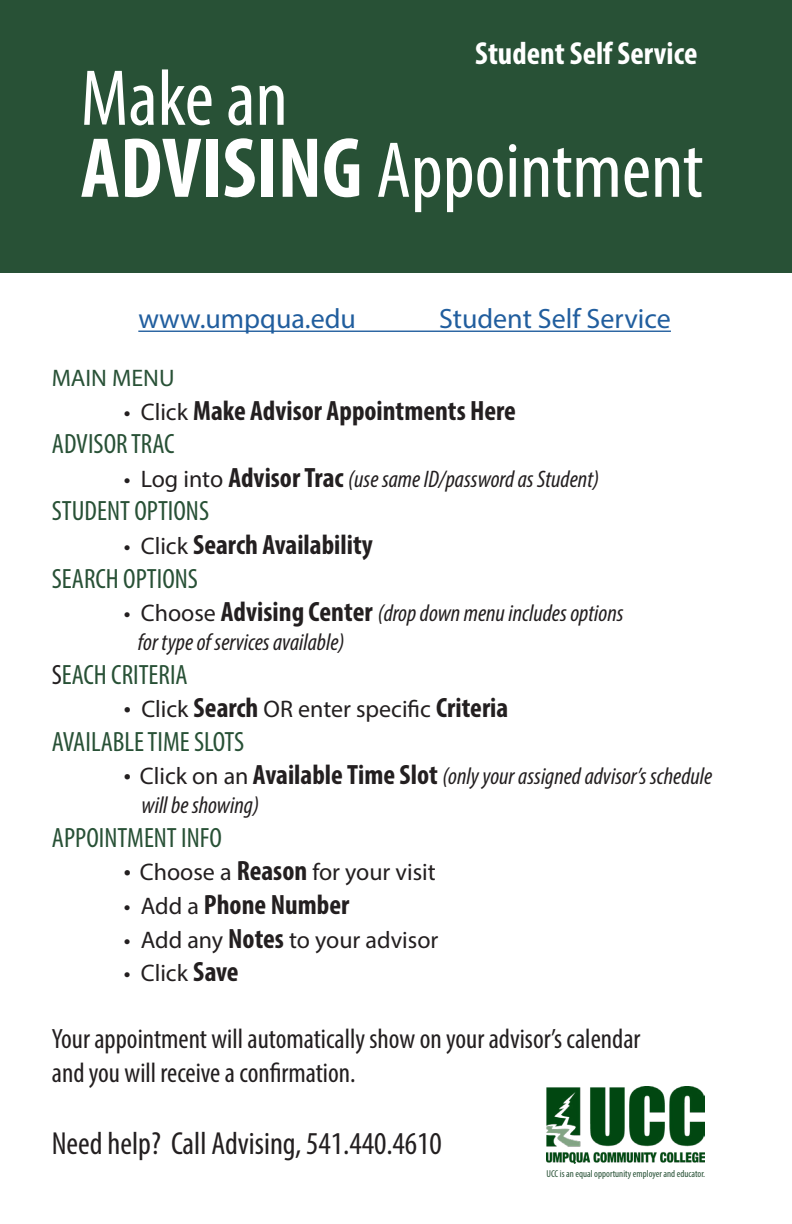
<style>
.page{position:relative;width:792px;height:1224px;background:#fff}
.page>*{position:absolute;margin:0;border:0;box-sizing:border-box;transform-origin:0 0}
.t1{font:condensed 80px/72px "Myriad Pro";color:#fff}
.t2{font:condensed 32px "Myriad Pro";color:#231f20}
.t3{font:700 condensed 32px "Myriad Pro";color:#fff}
.t4{font:700 condensed 28px/33.6px "Myriad Pro";color:#231f20}
.t5{font:condensed 28px/33.6px "Myriad Pro";color:#231f20}
.t6{font:condensed 28px "Myriad Pro";color:#285136}
.t7{font:28px "Myriad Pro";color:#215e9e}
.t8{font:italic condensed 24px/28.8px "Myriad Pro";color:#231f20}
.t9{font:24px "Myriad Pro";color:#231f20}
.t10{font:24px "Myriad Pro";color:#285136}
.t11{font:condensed 10px "Myriad Pro";color:#285136}
.s1{font-weight:700;font-size:86px}
.s2{font-weight:400;font-stretch:normal;font-size:24px}
.s3{font-weight:400;color:#285136}
.s4{font-style:normal;font-stretch:normal}
.s5{font-weight:700;font-style:normal;font-size:28px}
.s6{color:#231f20}
.s7{font-stretch:condensed;font-size:28px}
.s8{font-weight:700;font-stretch:condensed;font-size:28px}
.s9{font-style:normal;font-size:28px}
</style>
<div class="page">
<div style="left:0;top:0;width:792px;height:273px;background:#285136"></div>
<hr style="left:138px;top:331px;width:533px;height:1px;background:#215e9e">
<img style="left:546px;top:1087px;width:158px;height:77px">
<h2 class="t3" style="left:475px;top:33px;width:224px">Student Self Service</h2>
<h1 class="t1" style="left:81px;top:61px;width:624px">Make an<br><span class="s1">ADVISING</span> Appointment</h1>
<p class="t7" style="left:138px;top:302px;width:219px">www.umpqua.edu</p>
<p class="t7" style="left:439px;top:302px;width:233px">Student Self Service</p>
<p class="t10" style="left:52px;top:363px;width:124px">MAIN MENU</p>
<p class="t4" style="left:52px;top:393px;width:466px;text-indent:72px"><span class="s2">• Click</span> Make Advisor Appointments Here<br><span class="s3">ADVISOR TRAC</span></p>
<p class="t8" style="left:124px;top:464px;width:477px"><span class="s4">• Log into</span> <span class="s5">Advisor Trac</span> (use same ID/password as Student)</p>
<p class="t6" style="left:52px;top:494px;width:159px">STUDENT OPTIONS</p>
<p class="t4" style="left:52px;top:527px;width:322px;text-indent:72px"><span class="s2">• Click</span> Search Availability<br><span class="s3">SEARCH OPTIONS</span></p>
<p class="t8" style="left:138px;top:599px;width:487px;text-indent:-14px"><span class="s4">• Choose</span> <span class="s5">Advising Center</span> (drop down menu includes options for type of services available)</p>
<p class="t6" style="left:52px;top:657px;width:137px"><span class="s6">S</span>EACH CRITERIA</p>
<p class="t9" style="left:124px;top:694px;width:386px"><span class="s7">•</span> Click <span class="s8">Search</span> OR enter specific <span class="s8">Criteria</span></p>
<p class="t6" style="left:52px;top:725px;width:194px">AVAILABLE TIME SLOTS</p>
<p class="t8" style="left:141px;top:762px;width:572px;text-indent:-18px"><span class="s9">•</span> <span class="s4">Click on an</span> <span class="s5">Available Time Slot</span> (only your assigned advisor’s schedule will be showing)</p>
<p class="t6" style="left:52px;top:821px;width:172px">APPOINTMENT INFO</p>
<p class="t9" style="left:124px;top:858px;width:313px"><span class="s7">•</span> Choose a <span class="s8">Reason</span> for your visit</p>
<p class="t4" style="left:124px;top:887px;width:227px"><span class="s2">• Add a</span> Phone Number</p>
<p class="t9" style="left:124px;top:925px;width:316px">• Add any <span class="s8">Notes</span> to your advisor</p>
<p class="t9" style="left:124px;top:958px;width:116px">• Click <span class="s8">Save</span></p>
<p class="t5" style="left:52px;top:1022px;width:590px">Your appointment will automatically show on your advisor’s calendar and you will receive a confirmation.</p>
<h2 class="t2" style="left:52px;top:1124px;width:392px">Need help? Call Advising, 541.440.4610</h2>
<p class="t11" style="left:546px;top:1167px;width:160px">UCC is an equal opportunity employer and educator.</p>
</div>
